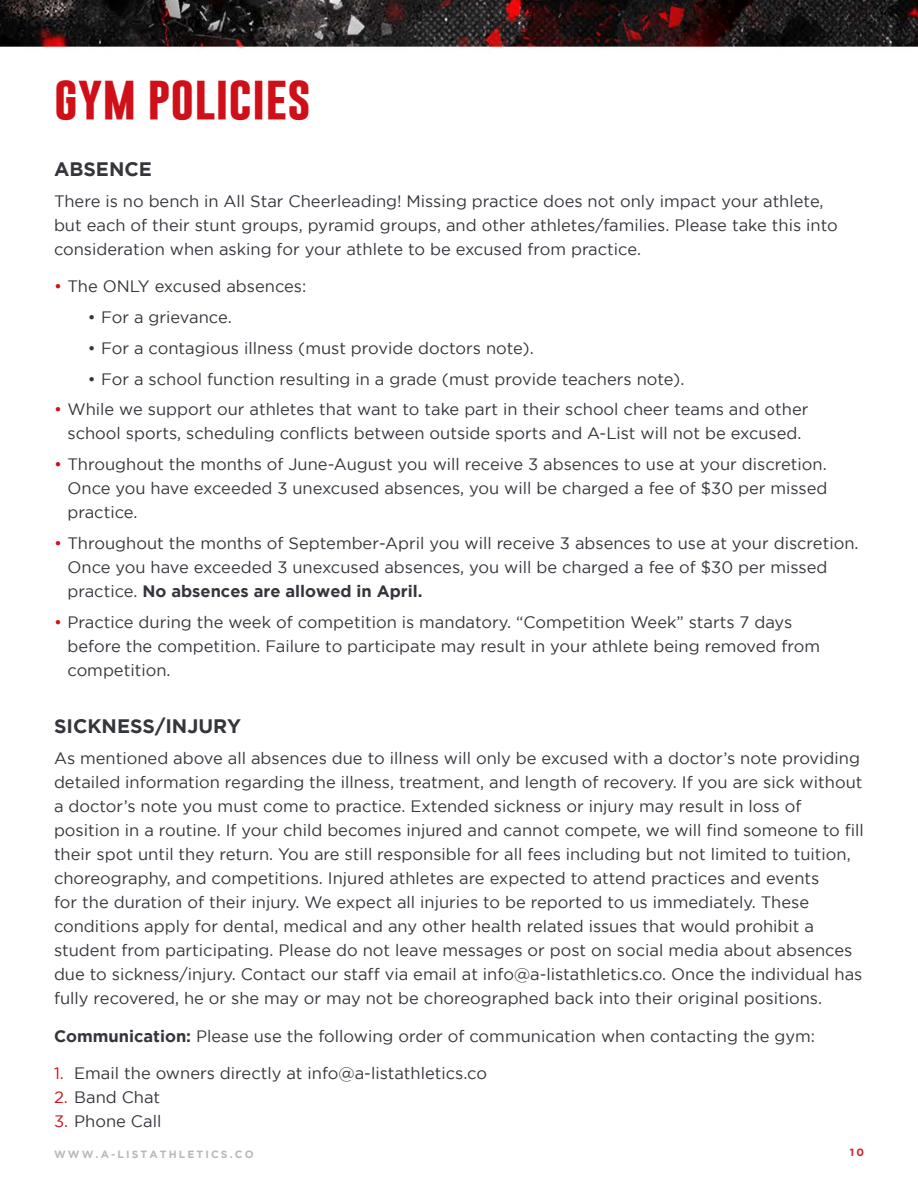
<style>
.page{position:relative;width:918px;height:1188px;background:#fff}
.page>*{position:absolute;margin:0;border:0;box-sizing:border-box;transform-origin:0 0}
.t1{font:700 45px "Gobold";color:#cf1018}
.t2{font:700 19.5px "Gotham";color:#34363c}
.Body{font:16.5px/24px "Gotham";color:#34363c}
.t3{font:700 10.5px "Gotham";letter-spacing:.2em;color:#b8b9bb}
.t4{font:700 10.5px "Gotham";color:#d1232a}
.s1{color:#cf1018}
.s2{font-weight:700}
</style>
<div class="page">
<img style="left:0;top:0;width:918px;height:48px">
<h1 class="t1" style="left:54px;top:68px;width:259px">GYM POLICIES</h1>
<h3 class="t2" style="left:54px;top:158px;width:99px">ABSENCE</h3>
<p class="Body" style="left:54px;top:189px;width:785px">There is no bench in All Star Cheerleading! Missing practice does not only impact your athlete, but each of their stunt groups, pyramid groups, and other athletes/families. Please take this into consideration when asking for your athlete to be excused from practice.</p>
<p class="Body" style="left:54px;top:274px;width:254px"><span class="s1">•</span> The ONLY excused absences:</p>
<p class="Body" style="left:88px;top:305px;width:146px">• For a grievance.</p>
<p class="Body" style="left:88px;top:336px;width:448px">• For a contagious illness (must provide doctors note).</p>
<p class="Body" style="left:88px;top:367px;width:598px">• For a school function resulting in a grade (must provide teachers note).</p>
<p class="Body" style="left:54px;top:397px;width:756px;text-align:center"><span class="s1">•</span> While we support our athletes that want to take part in their school cheer teams and other school sports, scheduling conflicts between outside sports and A-List will not be excused.</p>
<p class="Body" style="left:68px;top:452px;width:762px;text-align:justify;text-indent:-14px"><span class="s1">•</span> Throughout the months of June-August you will receive 3 absences to use at your discretion.<br>Once you have exceeded 3 unexcused absences, you will be charged a fee of $30 per missed practice.</p>
<p class="Body" style="left:68px;top:531px;width:793px;text-indent:-14px"><span class="s1">•</span> Throughout the months of September-April you will receive 3 absences to use at your discretion.<br>Once you have exceeded 3 unexcused absences, you will be charged a fee of $30 per missed practice. <span class="s2">No absences are allowed in April.</span></p>
<p class="Body" style="left:68px;top:610px;width:754px;text-indent:-14px"><span class="s1">•</span> Practice during the week of competition is mandatory. “Competition Week” starts 7 days before the competition. Failure to participate may result in your athlete being removed from competition.</p>
<h3 class="t2" style="left:54px;top:715px;width:189px">SICKNESS/INJURY</h3>
<p class="Body" style="left:54px;top:746px;width:812px">As mentioned above all absences due to illness will only be excused with a doctor’s note providing detailed information regarding the illness, treatment, and length of recovery. If you are sick without a doctor’s note you must come to practice. Extended sickness or injury may result in loss of position in a routine. If your child becomes injured and cannot compete, we will find someone to fill their spot until they return. You are still responsible for all fees including but not limited to tuition, choreography, and competitions. Injured athletes are expected to attend practices and events<br>for the duration of their injury. We expect all injuries to be reported to us immediately. These conditions apply for dental, medical and any other health related issues that would prohibit a student from participating. Please do not leave messages or post on social media about absences due to sickness/injury. Contact our staff via email at info@a-listathletics.co. Once the individual has fully recovered, he or she may or may not be choreographed back into their original positions.</p>
<p class="Body" style="left:54px;top:1024px;width:763px"><span class="s2">Communication:</span> Please use the following order of communication when contacting the gym:</p>
<p class="Body" style="left:54px;top:1061px;width:435px"><span class="s1">1.</span> Email the owners directly at info@a-listathletics.co</p>
<p class="Body" style="left:54px;top:1085px;width:108px"><span class="s1">2.</span> Band Chat</p>
<p class="Body" style="left:54px;top:1109px;width:109px"><span class="s1">3.</span> Phone Call</p>
<p class="t3" style="left:54px;top:1148px;width:201px">WWW.A-LISTATHLETICS.CO</p>
<p class="t4" style="left:850px;top:1147px;width:16px">10</p>
</div>
